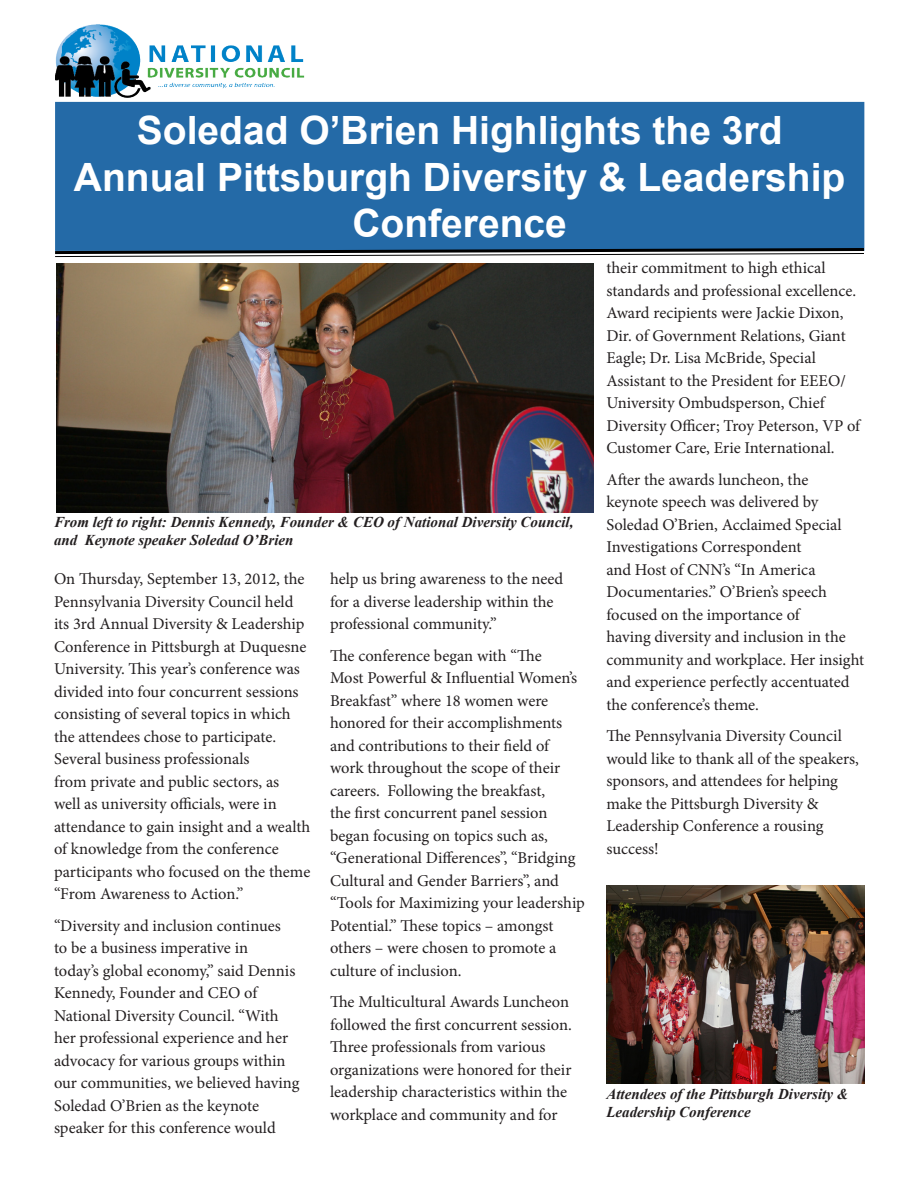
<style>
.page{position:relative;width:918px;height:1188px;background:#fff}
.page>*{position:absolute;margin:0;border:0;box-sizing:border-box;transform-origin:0 0}
.Topic{font:700 39px/46.8px "Arial";color:#fff;text-align:center}
.Text{font:16.5px/22.5px "Minion Pro";color:#231f20}
.Pitcure_Caption{font:italic 700 15px/18px "Times New Roman";color:#231f20}
</style>
<div class="page">
<img style="left:55px;top:24px;width:257px;height:78px">
<div style="left:56px;top:103px;width:808px;height:147px;background:#246aa7"></div>
<div style="left:55px;top:102px;width:809px;height:149px;border:2px solid #246aa7"></div>
<svg style="left:55px;top:246px;width:810px;height:12px"></svg>
<img style="left:56px;top:264px;width:537px;height:248px">
<img style="left:606px;top:886px;width:258px;height:197px">
<p class="Topic" style="left:74px;top:108px;width:773px">Soledad O’Brien Highlights the 3rd<br>Annual Pittsburgh Diversity &amp; Leadership<br>Conference</p>
<p class="Pitcure_Caption" style="left:54px;top:512px;width:521px">From left to right: Dennis Kennedy, Founder &amp; CEO of National Diversity Council, and Keynote speaker Soledad O’Brien</p>
<p class="Text" style="left:54px;top:568px;width:258px">On Thursday, September 13, 2012, the Pennsylvania Diversity Council held its 3rd Annual Diversity &amp; Leadership Conference in Pittsburgh at Duquesne University. This year’s conference was divided into four concurrent sessions consisting of several topics in which the attendees chose to participate.<br>Several business professionals<br>from private and public sectors, as<br>well as university officials, were in attendance to gain insight and a wealth of knowledge from the conference participants who focused on the theme “From Awareness to Action.”</p>
<p class="Text" style="left:54px;top:914px;width:247px">“Diversity and inclusion continues<br>to be a business imperative in<br>today’s global economy,” said Dennis Kennedy, Founder and CEO of National Diversity Council. “With her professional experience and her advocacy for various groups within our communities, we believed having Soledad O’Brien as the keynote speaker for this conference would</p>
<p class="Text" style="left:330px;top:568px;width:235px">help us bring awareness to the need for a diverse leadership within the professional community.”</p>
<p class="Text" style="left:330px;top:644px;width:256px">The conference began with “The<br>Most Powerful &amp; Influential Women’s Breakfast” where 18 women were honored for their accomplishments and contributions to their field of work throughout the scope of their careers. Following the breakfast,<br>the first concurrent panel session began focusing on topics such as, “Generational Differences”, “Bridging Cultural and Gender Barriers”, and “Tools for Maximizing your leadership Potential.” These topics – amongst others – were chosen to promote a culture of inclusion.</p>
<p class="Text" style="left:330px;top:991px;width:243px">The Multicultural Awards Luncheon followed the first concurrent session.<br>Three professionals from various organizations were honored for their leadership characteristics within the workplace and community and for</p>
<p class="Text" style="left:606px;top:257px;width:255px">their commitment to high ethical standards and professional excellence.<br>Award recipients were Jackie Dixon, Dir. of Government Relations, Giant Eagle; Dr. Lisa McBride, Special Assistant to the President for EEEO/ University Ombudsperson, Chief Diversity Officer; Troy Peterson, VP of Customer Care, Erie International.</p>
<p class="Text" style="left:606px;top:468px;width:259px">After the awards luncheon, the keynote speech was delivered by<br>Soledad O’Brien, Acclaimed Special<br>Investigations Correspondent<br>and Host of CNN’s “In America<br>Documentaries.” O’Brien’s speech focused on the importance of<br>having diversity and inclusion in the community and workplace. Her insight and experience perfectly accentuated the conference’s theme.</p>
<p class="Text" style="left:606px;top:725px;width:254px">The Pennsylvania Diversity Council would like to thank all of the speakers, sponsors, and attendees for helping make the Pittsburgh Diversity &amp;<br>Leadership Conference a rousing success!</p>
<p class="Pitcure_Caption" style="left:606px;top:1085px;width:244px">Attendees of the Pittsburgh Diversity &amp;<br>Leadership Conference</p>
</div>
